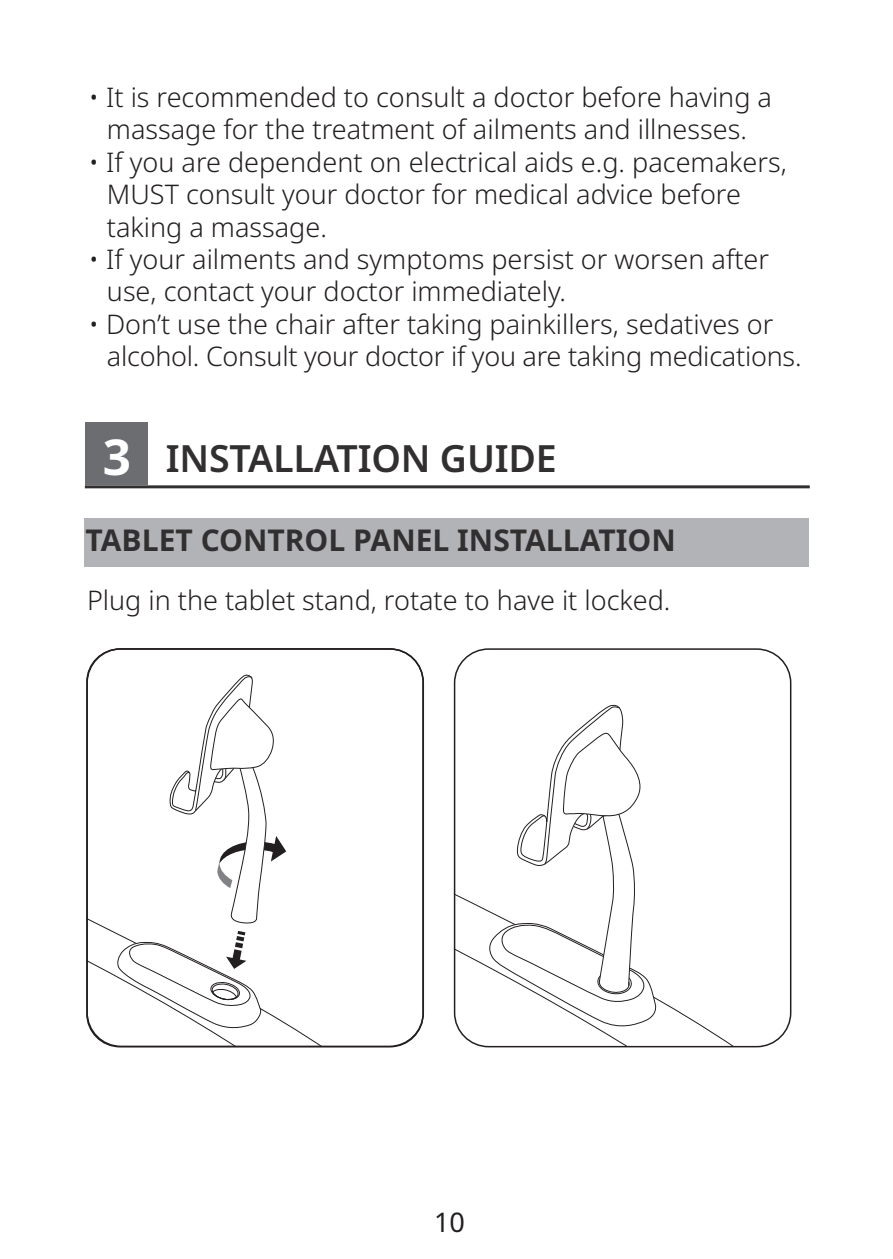
<style>
.page{position:relative;width:893px;height:1259px;background:#fff}
.page>*{position:absolute;margin:0;border:0;box-sizing:border-box;transform-origin:0 0}
.t1{font:600 37.5px "Noto Sans";letter-spacing:-.005em;color:#312f30}
.t2{font:700 30px "Noto Sans";color:#312f30}
.t3{font:300 27px/32.4px "Noto Sans";color:#231f20}
.t4{font:27px "Noto Sans";color:#231f20}
.s1{font-weight:700;font-size:49.5px;color:#fff}
</style>
<div class="page">
<div style="left:85px;top:422px;width:63px;height:63px;background:#6c6d70"></div>
<hr style="left:85px;top:485px;width:725px;height:3px;background:#312f30">
<svg style="left:454px;top:704px;width:337px;height:342px"></svg>
<div style="left:84px;top:518px;width:725px;height:48px;background:#b2b3b7"></div>
<div style="left:86px;top:648px;width:338px;height:399px;border:2px solid #231f20;border-radius:34px"></div>
<div style="left:454px;top:648px;width:337px;height:399px;border:2px solid #231f20;border-radius:34px"></div>
<svg style="left:169px;top:674px;width:117px;height:250px"></svg>
<svg style="left:86px;top:931px;width:336px;height:115px"></svg>
<p class="t3" style="left:89px;top:82px;width:685px;text-align:center">• It is recommended to consult a doctor before having a massage for the treatment of ailments and illnesses.</p>
<p class="t3" style="left:107px;top:146px;width:681px;text-indent:-18px">• If you are dependent on electrical aids e.g. pacemakers,<br>MUST consult your doctor for medical advice before taking a massage.</p>
<p class="t3" style="left:107px;top:244px;width:664px;text-indent:-18px">• If your ailments and symptoms persist or worsen after use, contact your doctor immediately.</p>
<p class="t3" style="left:107px;top:308px;width:696px;text-indent:-18px">• Don’t use the chair after taking painkillers, sedatives or alcohol. Consult your doctor if you are taking medications.</p>
<h1 class="t1" style="left:103px;top:432px;width:456px"><span class="s1">3</span> INSTALLATION GUIDE</h1>
<p class="t2" style="left:86px;top:519px;width:592px">TABLET CONTROL PANEL INSTALLATION</p>
<p class="t3" style="left:87px;top:585px;width:585px">Plug in the tablet stand, rotate to have it locked.</p>
<p class="t4" style="left:434px;top:1203px;width:32px">10</p>
</div>
